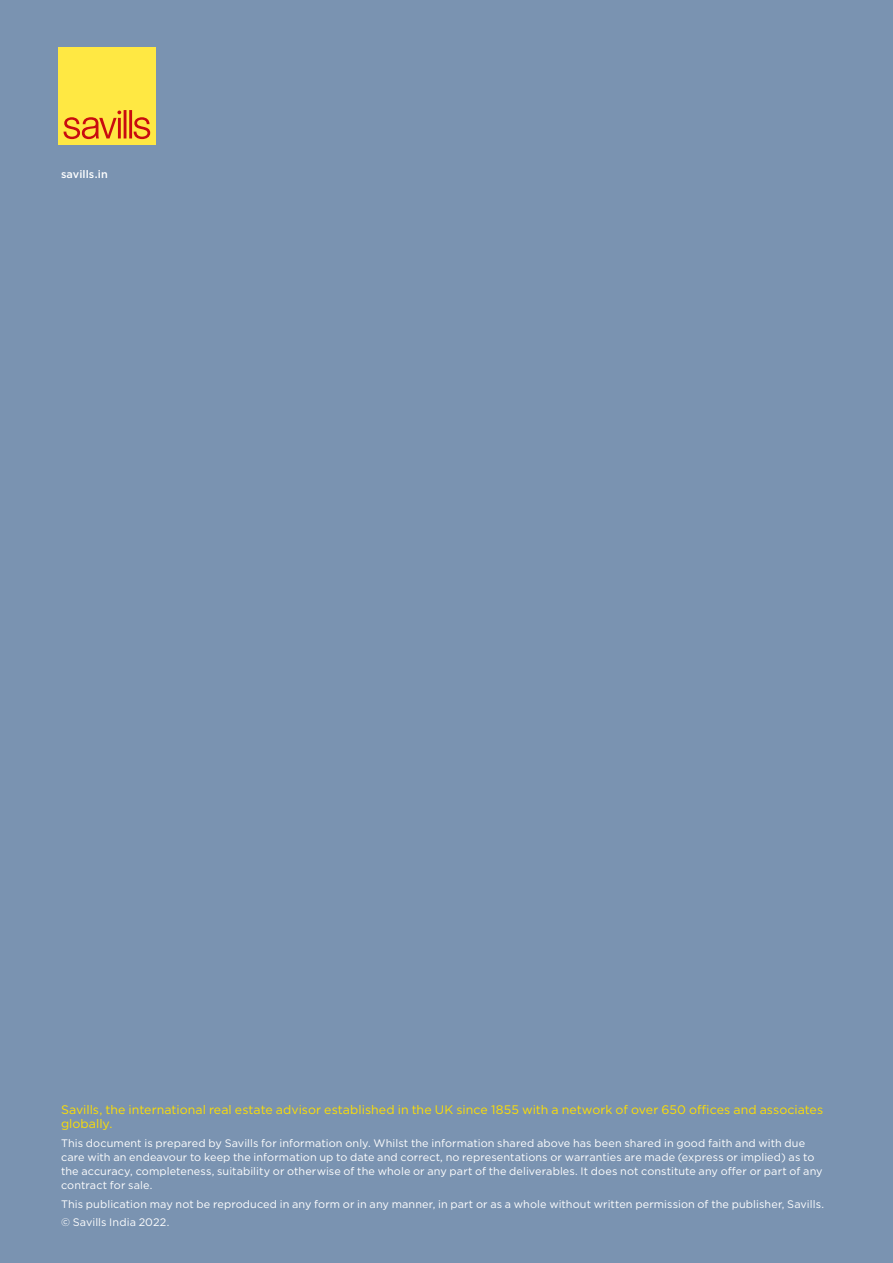
<style>
.page{position:relative;width:893px;height:1263px;background:#7a93b1}
.page>*{position:absolute;margin:0;border:0;box-sizing:border-box;transform-origin:0 0}
.t1{font:12.3px/14.2px "Gotham";letter-spacing:.005em;color:#ffdf00}
.t2{font:10.8px/14.2px "Gotham";letter-spacing:.01em;color:#fff}
.t3{font:500 10.8px "Gotham";letter-spacing:.005em;color:#fff}
</style>
<div class="page">
<div style="left:58px;top:48px;width:98px;height:97px;background:#ffe843"></div>
<svg style="left:64px;top:110px;width:86px;height:29px"></svg>
<p class="t3" style="left:61px;top:167px;width:48px">savills.in</p>
<p class="t1" style="left:61px;top:1102px;width:764px">Savills, the international real estate advisor established in the UK since 1855 with a network of over 650 offices and associates globally.</p>
<p class="t2" style="left:61px;top:1135px;width:763px">This document is prepared by Savills for information only. Whilst the information shared above has been shared in good faith and with due care with an endeavour to keep the information up to date and correct, no representations or warranties are made (express or implied) as to the accuracy, completeness, suitability or otherwise of the whole or any part of the deliverables. It does not constitute any offer or part of any contract for sale.</p>
<p class="t2" style="left:61px;top:1195px;width:764px;line-height:18.5px">This publication may not be reproduced in any form or in any manner, in part or as a whole without written permission of the publisher, Savills. © Savills India 2022.</p>
</div>
